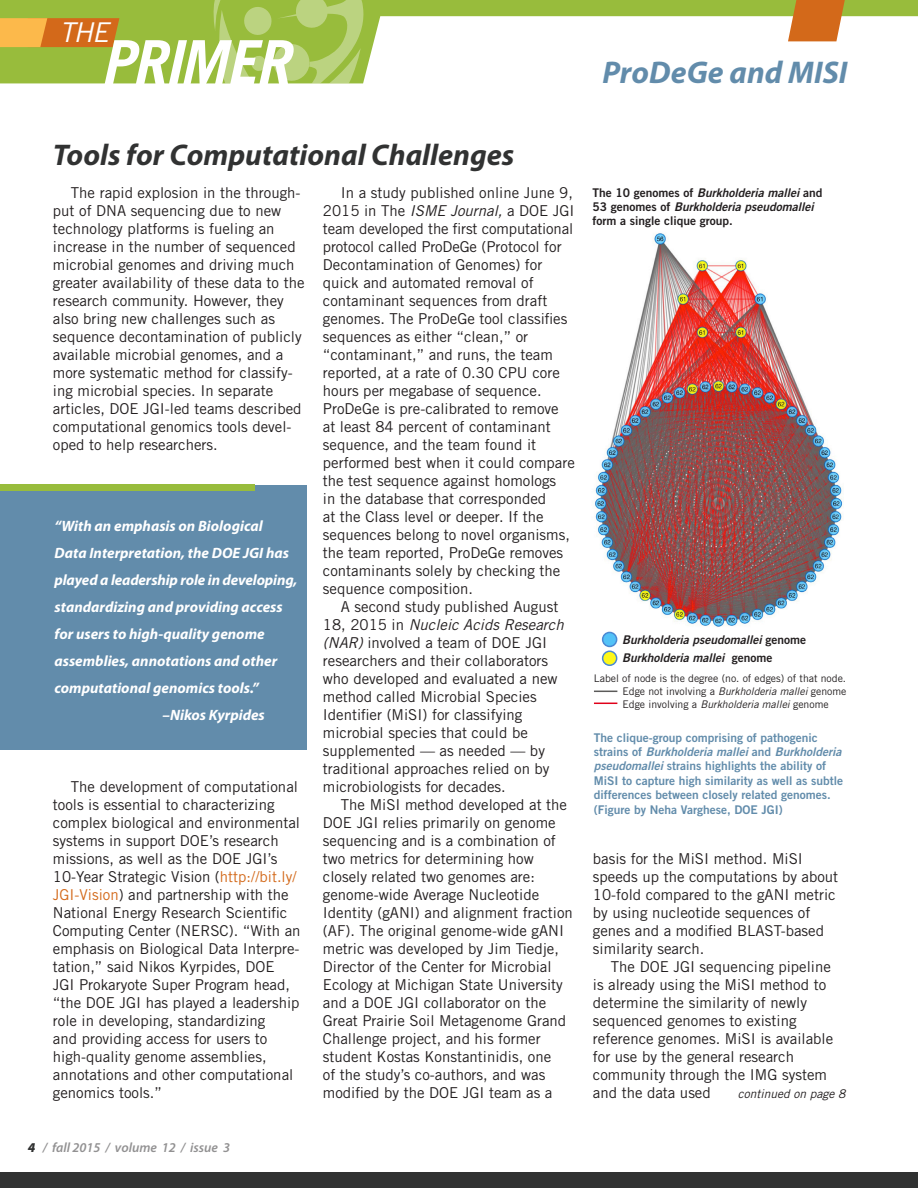
<style>
.page{position:relative;width:918px;height:1188px;background:#fff}
.page>*{position:absolute;margin:0;border:0;box-sizing:border-box;transform-origin:0 0}
.t1{font:italic 700 60.75px "Trade Gothic LT Std";letter-spacing:-.02em;color:#fff}
.Section_Head{font:italic 700 31.5px "Myriad Pro";color:#628cab}
.t2{font:italic 700 30px "Myriad Pro";color:#313232}
.t3{font:italic 27.3px "Trade Gothic LT Std";color:#fff}
.body{font:15px/18px "Trade Gothic LT Std";color:#231f20}
.Question{font:italic 700 15px "Myriad Pro";color:#fff}
.t4{font:italic 600 13.5px "Myriad Pro";color:#929192}
.Caption_grey{font:12px/14.4px "Trade Gothic LT Std Bd 2";color:#628cab}
.caption_blue{font:12px/14.4px "Trade Gothic LT Std Bd 2";color:#231f20}
.caption_blue-2{font:12px "Trade Gothic LT Std Bd 2 Obl";color:#231f20}
.continued{font:italic 12px "Trade Gothic LT Std";color:#231f20}
.caption_blue-3{font:10.5px "Trade Gothic LT Std";color:#231f20}
.s1{font-style:italic}
.s2{color:#d3691a}
.s3{font-weight:900;color:#313232}
.s4{font-family:"Trade Gothic LT Std Bd 2 Obl"}
.s5{font-family:"Trade Gothic LT Std Bd 2"}
</style>
<div class="page">
<svg style="left:0;top:0;width:918px;height:83px"></svg>
<svg style="left:181px;top:0;width:182px;height:83px;background:#a4c455"></svg>
<svg style="left:0;top:18px;width:119px;height:29px;background:#e0882c"></svg>
<div style="left:0;top:1172px;width:918px;height:16px;background:#313232"></div>
<div style="left:0;top:485px;width:307px;height:265px;background:#628cab"></div>
<svg style="left:788px;top:0;width:57px;height:41px;background:#d37b30"></svg>
<img style="left:595px;top:233px;width:248px;height:406px">
<div style="left:0;top:485px;width:255px;height:6px;background:#98bc3c"></div>
<div style="left:603px;top:632px;width:14px;height:14px;background:#53c2f7;border-radius:50%"></div>
<div style="left:602px;top:632px;width:15px;height:15px;border:2px solid #4b89d3;border-radius:50%"></div>
<div style="left:603px;top:651px;width:14px;height:14px;background:#fdf719;border-radius:50%"></div>
<div style="left:602px;top:651px;width:15px;height:15px;border:2px solid #4b89d3;border-radius:50%"></div>
<svg style="left:594px;top:691px;width:23px;height:1px"></svg>
<svg style="left:594px;top:703px;width:23px;height:1px"></svg>
<h3 class="t3" style="left:60px;top:16px;width:51px">THE</h3>
<h1 class="t1" style="left:100px;top:25px;width:191px">PRIMER</h1>
<p class="Section_Head" style="left:602px;top:55px;width:247px">ProDeGe and MISI</p>
<h1 class="t2" style="left:53px;top:139px;width:463px">Tools for Computational Challenges</h1>
<p class="body" style="left:53px;top:183px;width:253px;text-indent:18px">The rapid explosion in the through&shy;put of DNA sequencing due to new technology platforms is fueling an increase in the number of sequenced microbial genomes and driving much greater availability of these data to the research community. However, they also bring new challenges such as sequence decontamination of publicly available microbial genomes, and a more systematic method for classify&shy;ing microbial species. In separate articles, DOE JGI-led teams described computational genomics tools devel&shy;oped to help researchers.</p>
<p class="body" style="left:323px;top:183px;width:253px;text-indent:18px">In a study published online June 9, 2015 in The <span class="s1">ISME Journal,</span> a DOE JGI team developed the first computational protocol called ProDeGe (Protocol for Decontamination of Genomes) for quick and automated removal of contaminant sequences from draft genomes. The ProDeGe tool classifies sequences as either “clean,” or “contaminant,” and runs, the team reported, at a rate of 0.30 CPU core hours per megabase of sequence.<br>ProDeGe is pre-calibrated to remove at least 84 percent of contaminant sequence, and the team found it performed best when it could compare the test sequence against homologs<br>in the database that corresponded<br>at the Class level or deeper. If the sequences belong to novel organisms, the team reported, ProDeGe removes contaminants solely by checking the sequence composition.</p>
<p class="body" style="left:323px;top:597px;width:242px;text-indent:18px">A second study published August 18, 2015 in <span class="s1">Nucleic Acids Research (NAR)</span> involved a team of DOE JGI researchers and their collaborators who developed and evaluated a new method called Microbial Species Identifier (MiSI) for classifying microbial species that could be supplemented — as needed — by traditional approaches relied on by microbiologists for decades.</p>
<p class="body" style="left:323px;top:795px;width:251px;text-indent:18px">The MiSI method developed at the DOE JGI relies primarily on genome sequencing and is a combination of two metrics for determining how closely related two genomes are: genome-wide Average Nucleotide Identity (gANI) and alignment fraction (AF). The original genome-wide gANI metric was developed by Jim Tiedje, Director of the Center for Microbial Ecology at Michigan State University and a DOE JGI collaborator on the Great Prairie Soil Metagenome Grand Challenge project, and his former student Kostas Konstantinidis, one<br>of the study’s co-authors, and was modified by the DOE JGI team as a</p>
<p class="Question" style="left:55px;top:517px;width:210px">“With an emphasis on Biological</p>
<p class="Question" style="left:55px;top:544px;width:236px">Data Interpretation, the DOE JGI has</p>
<p class="Question" style="left:55px;top:571px;width:244px">played a leadership role in developing,</p>
<p class="Question" style="left:55px;top:598px;width:230px">standardizing and providing access</p>
<p class="Question" style="left:55px;top:625px;width:212px">for users to high-quality genome</p>
<p class="Question" style="left:55px;top:652px;width:224px">assemblies, annotations and other</p>
<p class="Question" style="left:55px;top:679px;width:206px">computational genomics tools.”</p>
<p class="Question" style="left:163px;top:706px;width:104px">–Nikos Kyrpides</p>
<p class="body" style="left:53px;top:777px;width:249px;text-indent:18px">The development of computational tools is essential to characterizing complex biological and environmental systems in support DOE’s research missions, as well as the DOE JGI’s 10-Year Strategic Vision (<span class="s2">http://bit.ly/ JGI-Vision</span>) and partnership with the National Energy Research Scientific Computing Center (NERSC). “With an emphasis on Biological Data Interpre&shy;tation,” said Nikos Kyrpides, DOE<br>JGI Prokaryote Super Program head, “the DOE JGI has played a leadership role in developing, standardizing<br>and providing access for users to high-quality genome assemblies, annotations and other computational genomics tools.”</p>
<p class="t4" style="left:28px;top:1140px;width:204px"><span class="s3">4</span> / fall 2015 / volume 12 / issue 3</p>
<p class="caption_blue" style="left:592px;top:185px;width:231px">The 10 genomes of <span class="s4">Burkholderia mallei</span> and<br>53 genomes of <span class="s4">Burkholderia pseudomallei </span>form a single clique group.</p>
<p class="caption_blue-2" style="left:622px;top:632px;width:186px">Burkholderia pseudomallei <span class="s5">genome</span></p>
<p class="caption_blue-2" style="left:622px;top:651px;width:152px">Burkholderia mallei <span class="s5">genome</span></p>
<p class="caption_blue-3" style="left:594px;top:672px;width:254px">Label of node is the degree (no. of edges) of that node.</p>
<p class="caption_blue-3" style="left:622px;top:685px;width:225px">Edge not involving a <span class="s1">Burkholderia mallei</span> genome</p>
<p class="caption_blue-3" style="left:622px;top:697px;width:208px">Edge involving a <span class="s1">Burkholderia mallei</span> genome</p>
<p class="Caption_grey" style="left:594px;top:730px;width:251px">The clique-group comprising of pathogenic strains of <span class="s4">Burkholderia mallei</span> and <span class="s4">Burkholderia pseudomallei</span> strains highlights the ability of MiSI to capture high similarity as well as subtle differences between closely related genomes. (Figure by Neha Varghese, DOE JGI)</p>
<p class="body" style="left:593px;top:849px;width:247px">basis for the MiSI method. MiSI speeds up the computations by about<br>10-fold compared to the gANI metric by using nucleotide sequences of genes and a modified BLAST-based similarity search.</p>
<p class="body" style="left:593px;top:957px;width:242px;text-indent:18px">The DOE JGI sequencing pipeline is already using the MiSI method to determine the similarity of newly sequenced genomes to existing reference genomes. MiSI is available for use by the general research community through the IMG system and the data used</p>
<p class="continued" style="left:738px;top:1086px;width:109px">continued on page 8</p>
</div>
